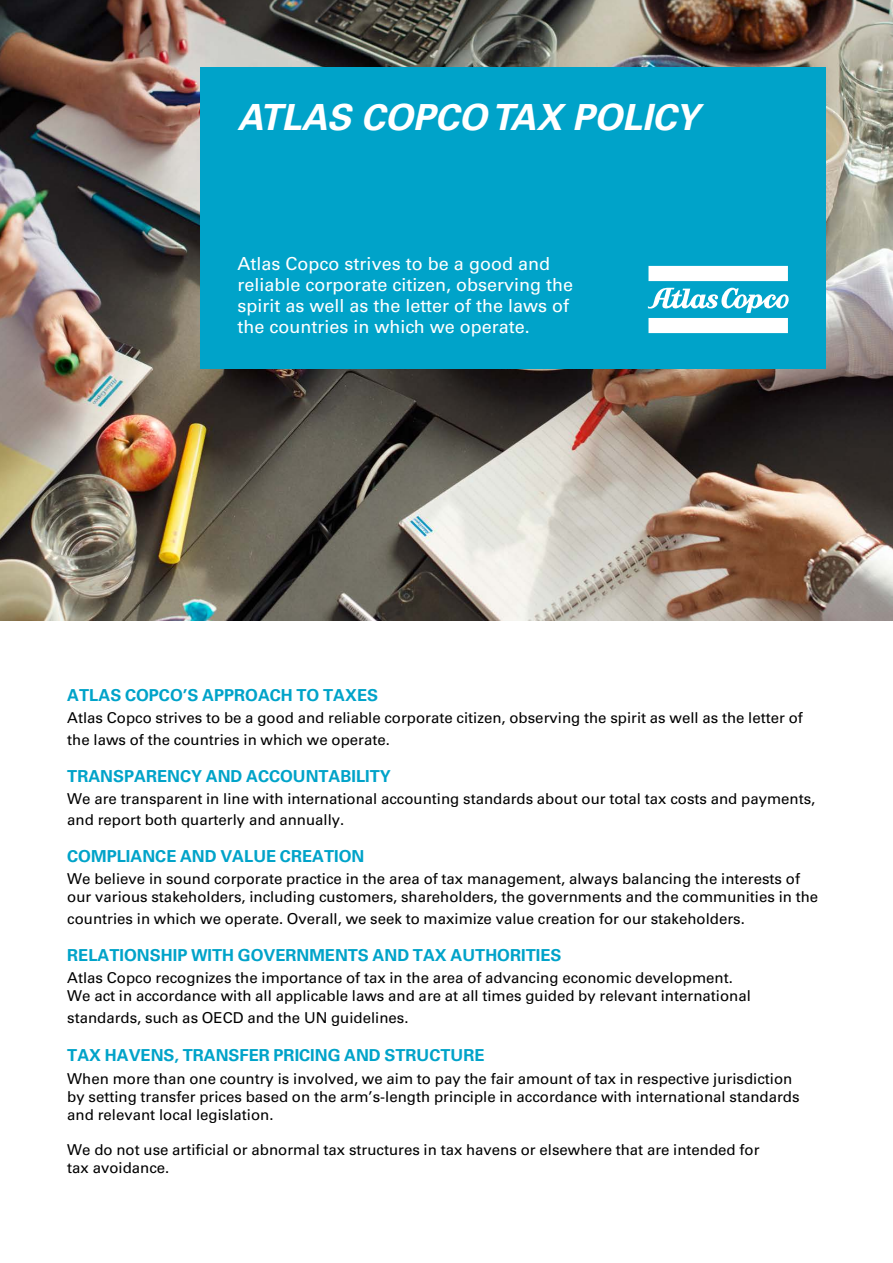
<style>
.page{position:relative;width:893px;height:1263px;background:#fff}
.page>*{position:absolute;margin:0;border:0;box-sizing:border-box;transform-origin:0 0}
.t1{font:italic 700 36px "Univers LT Std";color:#fff}
.t2{font:18px/21px "Univers LT Std";color:#fff}
.t3{font:700 16.5px "Univers LT Std";color:#00a3c9}
.t4{font:15px/18px "Univers LT Std";color:#000}
</style>
<div class="page">
<img style="left:0;top:0;width:893px;height:621px">
<div style="left:201px;top:67px;width:625px;height:302px;background:#00a3c9"></div>
<div style="left:648px;top:266px;width:140px;height:15px;background:#fff"></div>
<svg style="left:648px;top:288px;width:141px;height:45px"></svg>
<h1 class="t1" style="left:238px;top:97px;width:463px">ATLAS COPCO TAX POLICY</h1>
<p class="t2" style="left:238px;top:253px;width:337px">Atlas Copco strives to be a good and reliable corporate citizen, observing the spirit as well as the letter of the laws of the countries in which we operate.</p>
<p class="t3" style="left:67px;top:685px;width:312px">ATLAS COPCO’S APPROACH TO TAXES</p>
<p class="t4" style="left:67px;top:707px;width:737px;line-height:21.6px">Atlas Copco strives to be a good and reliable corporate citizen, observing the spirit as well as the letter of the laws of the countries in which we operate.</p>
<p class="t3" style="left:67px;top:766px;width:325px">TRANSPARENCY AND ACCOUNTABILITY</p>
<p class="t4" style="left:67px;top:788px;width:749px;line-height:21.6px">We are transparent in line with international accounting standards about our total tax costs and payments, and report both quarterly and annually.</p>
<p class="t3" style="left:67px;top:847px;width:299px">COMPLIANCE AND VALUE CREATION</p>
<p class="t4" style="left:67px;top:870px;width:752px">We believe in sound corporate practice in the area of tax management, always balancing the interests of our various stakeholders, including customers, shareholders, the governments and the communities in the</p>
<p class="t4" style="left:67px;top:910px;width:679px">countries in which we operate. Overall, we seek to maximize value creation for our stakeholders.</p>
<p class="t3" style="left:67px;top:945px;width:496px">RELATIONSHIP WITH GOVERNMENTS AND TAX AUTHORITIES</p>
<p class="t4" style="left:67px;top:969px;width:685px">Atlas Copco recognizes the importance of tax in the area of advancing economic development.<br>We act in accordance with all applicable laws and are at all times guided by relevant international</p>
<p class="t4" style="left:67px;top:1008px;width:343px">standards, such as OECD and the UN guidelines.</p>
<p class="t3" style="left:67px;top:1046px;width:419px">TAX HAVENS, TRANSFER PRICING AND STRUCTURE</p>
<p class="t4" style="left:67px;top:1069px;width:734px">When more than one country is involved, we aim to pay the fair amount of tax in respective jurisdiction by setting transfer prices based on the arm’s-length principle in accordance with international standards and relevant local legislation.</p>
<p class="t4" style="left:67px;top:1140px;width:694px">We do not use artificial or abnormal tax structures in tax havens or elsewhere that are intended for tax avoidance.</p>
</div>
